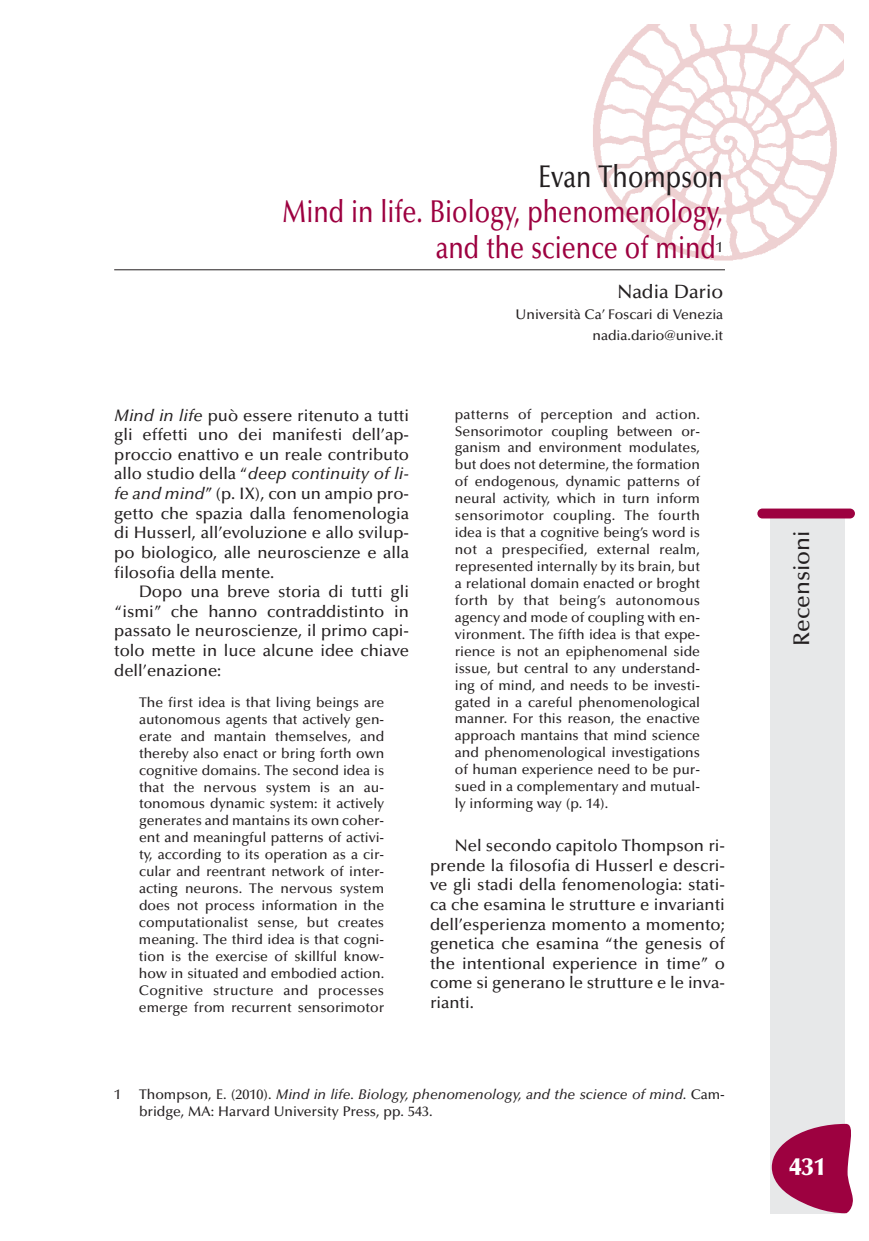
<style>
.page{position:relative;width:869px;height:1241px;background:#fff}
.page>*{position:absolute;margin:0;border:0;box-sizing:border-box;transform-origin:0 0}
.t1{font:500 31.5px/35.5px "Optima";color:#9d0140;text-align:right;scale:.8 1}
.t2{font:500 31.5px "Optima";color:#231f20;scale:.8 1}
.t3{font:900 24.5px "Optima";color:#fff}
.t4{font:500 22.75px "Optima";color:#231f20}
.t5{font:500 19.25px "Optima";color:#231f20}
.t6{font:500 16.62px/19.6px "Optima";color:#231f20;text-align:justify}
.t7{font:500 14px/17px "Optima";color:#231f20;text-align:justify}
.s1{font-style:italic}
</style>
<div class="page">
<div style="left:770px;top:516px;width:74px;height:697px;background:#e7e8e9"></div>
<div style="left:757px;top:508px;width:97px;height:10px;background:#9d0140;border-radius:5px"></div>
<svg style="left:771px;top:1123px;width:82px;height:89px"></svg>
<img style="left:571px;top:24px;width:271px;height:247px">
<hr style="left:114px;top:269px;width:610px;height:1px;background:#231f20">
<h1 class="t2" style="left:538px;top:164px;width:232px">Evan Thompson</h1>
<h1 class="t1" style="left:282px;top:197px;width:552px">Mind in life. Biology, phenomenology, and the science of mind<sup>1</sup></h1>
<h3 class="t5" style="left:617px;top:283px;width:107px">Nadia Dario</h3>
<p class="t7" style="left:515px;top:305px;width:209px;line-height:21px;text-align:right">Università Ca’ Foscari di Venezia nadia.dario@unive.it</p>
<p class="t6" style="left:114px;top:407px;width:296px"><span class="s1">Mind in life</span> può essere ritenuto a tutti gli effetti uno dei manifesti dell’ap&shy;proccio enattivo e un reale contributo allo studio della “<span class="s1">deep continuity of li&shy;fe and mind</span>” (p. IX), con un ampio pro&shy;getto che spazia dalla fenomenologia di Husserl, all’evoluzione e allo svilup&shy;po biologico, alle neuroscienze e alla filosofia della mente.</p>
<p class="t6" style="left:114px;top:583px;width:296px;text-indent:25px">Dopo una breve storia di tutti gli “ismi” che hanno contraddistinto in passato le neuroscienze, il primo capi&shy;tolo mette in luce alcune idee chiave dell’enazione:</p>
<p class="t7" style="left:139px;top:695px;width:247px">The first idea is that living beings are autonomous agents that actively gen&shy;erate and mantain themselves, and thereby also enact or bring forth own cognitive domains. The second idea is that the nervous system is an au&shy;tonomous dynamic system: it actively generates and mantains its own coher&shy;ent and meaningful patterns of activi&shy;ty, according to its operation as a cir&shy;cular and reentrant network of inter&shy;acting neurons. The nervous system does not process information in the computationalist sense, but creates meaning. The third idea is that cogni&shy;tion is the exercise of skillful know&shy;how in situated and embodied action.<br>Cognitive structure and processes emerge from recurrent sensorimotor</p>
<p class="t7" style="left:454px;top:406px;width:246px">patterns of perception and action.<br>Sensorimotor coupling between or&shy;ganism and environment modulates, but does not determine, the formation of endogenous, dynamic patterns of neural activity, which in turn inform sensorimotor coupling. The fourth idea is that a cognitive being’s word is not a prespecified, external realm, represented internally by its brain, but a relational domain enacted or broght forth by that being’s autonomous agency and mode of coupling with en&shy;vironment. The fifth idea is that expe&shy;rience is not an epiphenomenal side issue, but central to any understand&shy;ing of mind, and needs to be investi&shy;gated in a careful phenomenological manner. For this reason, the enactive approach mantains that mind science and phenomenological investigations of human experience need to be pur&shy;sued in a complementary and mutual&shy;ly informing way (p. 14).</p>
<p class="t6" style="left:430px;top:837px;width:296px;text-indent:25px">Nel secondo capitolo Thompson ri&shy;prende la filosofia di Husserl e descri&shy;ve gli stadi della fenomenologia: stati&shy;ca che esamina le strutture e invarianti dell’esperienza momento a momento; genetica che esamina “the genesis of the intentional experience in time” o come si generano le strutture e le inva&shy;rianti.</p>
<p class="t7" style="left:114px;top:1087px;width:8px">1</p>
<p class="t7" style="left:139px;top:1087px;width:587px">Thompson, E. (2010). <span class="s1">Mind in life. Biology, phenomenology, and the science of mind</span>. Cam&shy;bridge, MA: Harvard University Press, pp. 543.</p>
<h3 class="t4" style="left:792px;top:645px;width:116px;rotate:-90deg">Recensioni</h3>
<h2 class="t3" style="left:789px;top:1156px;width:38px">431</h2>
</div>
